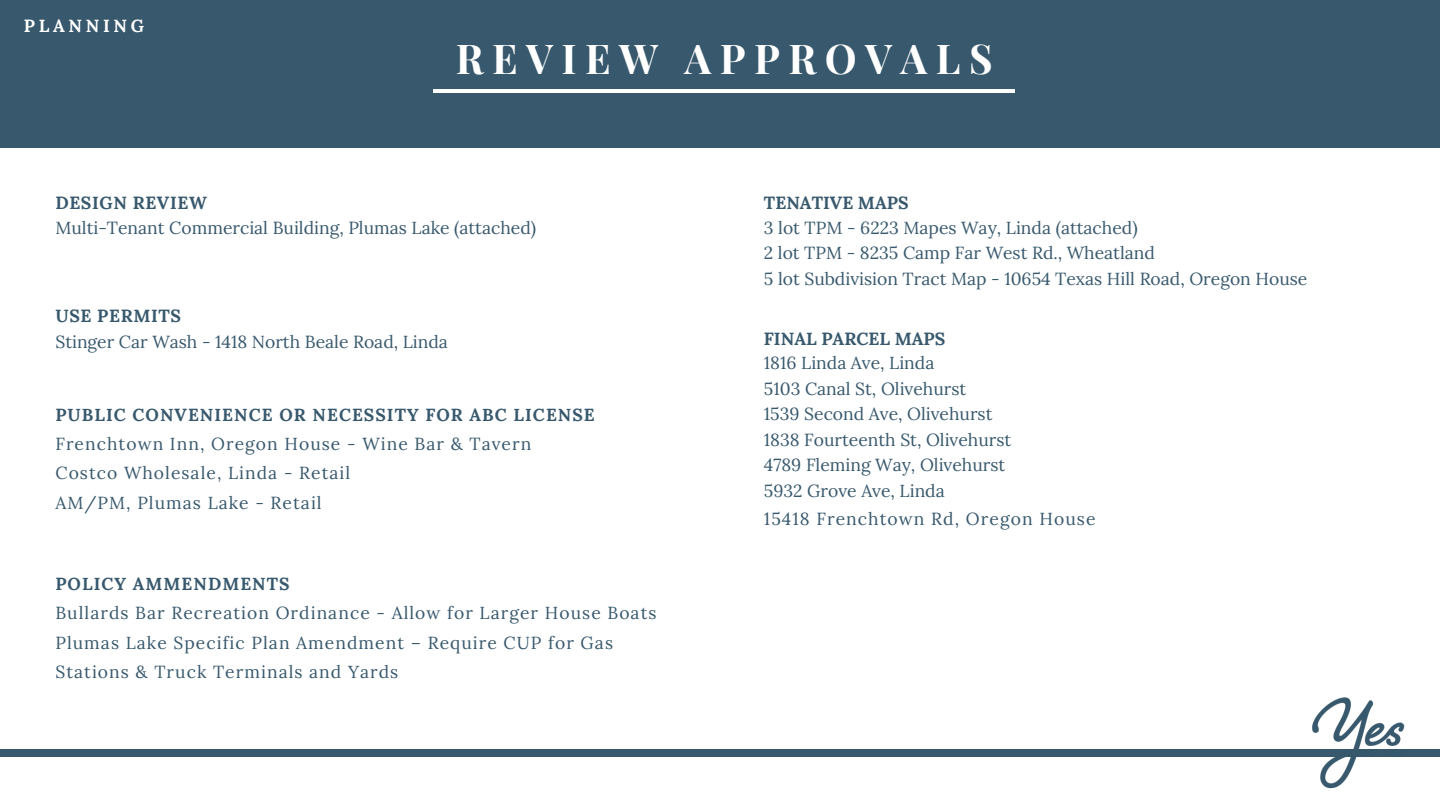
<style>
.page{position:relative;width:1440px;height:810px;background:#fff}
.page>*{position:absolute;margin:0;border:0;box-sizing:border-box;transform-origin:0 0}
.t1{font:700 40.3px "Playfair Display SC";letter-spacing:.21em;color:#fff}
.t2{font:700 17.6px "Lora";color:#38596d}
.t3{font:700 17.6px "Lora";letter-spacing:.035em;color:#38596d}
.t4{font:700 17.6px "Lora";letter-spacing:.21em;color:#fff}
.t5{font:17.5px "Lora";color:#38596d}
.t6{font:17.5px/29.2px "Lora";letter-spacing:.06em;color:#38596d}
.t7{font:700 17.5px "Lora";letter-spacing:.06em;color:#38596d}
</style>
<div class="page">
<div style="left:0;top:0;width:1440px;height:148px;background:#38596d"></div>
<hr style="left:433px;top:89px;width:582px;height:3px;background:#fff">
<div style="left:0;top:750px;width:1440px;height:7px;background:#38596d"></div>
<img style="left:1302px;top:697px;width:114px;height:92px">
<p class="t4" style="left:24px;top:14px;width:122px">PLANNING</p>
<p class="t1" style="left:456px;top:30px;width:538px">REVIEW APPROVALS</p>
<p class="t3" style="left:55px;top:191px;width:153px">DESIGN REVIEW</p>
<p class="t5" style="left:55px;top:217px;width:482px">Multi-Tenant Commercial Building, Plumas Lake (attached)</p>
<p class="t3" style="left:55px;top:305px;width:127px">USE PERMITS</p>
<p class="t5" style="left:55px;top:330px;width:394px">Stinger Car Wash - 1418 North Beale Road, Linda</p>
<p class="t7" style="left:55px;top:403px;width:541px">PUBLIC CONVENIENCE OR NECESSITY FOR ABC LICENSE</p>
<p class="t6" style="left:55px;top:429px;width:477px">Frenchtown Inn, Oregon House - Wine Bar &amp; Tavern</p>
<p class="t6" style="left:55px;top:458px;width:296px">Costco Wholesale, Linda - Retail</p>
<p class="t6" style="left:55px;top:488px;width:268px">AM/PM, Plumas Lake - Retail</p>
<p class="t7" style="left:55px;top:573px;width:236px">POLICY AMMENDMENTS</p>
<p class="t6" style="left:55px;top:598px;width:603px">Bullards Bar Recreation Ordinance - Allow for Larger House Boats</p>
<p class="t6" style="left:55px;top:628px;width:559px">Plumas Lake Specific Plan Amendment – Require CUP for Gas<br>Stations &amp; Truck Terminals and Yards</p>
<p class="t2" style="left:764px;top:191px;width:146px">TENATIVE MAPS</p>
<p class="t5" style="left:764px;top:216px;width:375px">3 lot TPM - 6223 Mapes Way, Linda (attached)</p>
<p class="t5" style="left:764px;top:241px;width:393px">2 lot TPM - 8235 Camp Far West Rd., Wheatland</p>
<p class="t5" style="left:764px;top:267px;width:545px">5 lot Subdivision Tract Map - 10654 Texas Hill Road, Oregon House</p>
<p class="t2" style="left:764px;top:327px;width:183px">FINAL PARCEL MAPS</p>
<p class="t5" style="left:764px;top:352px;width:172px">1816 Linda Ave, Linda</p>
<p class="t5" style="left:764px;top:377px;width:204px">5103 Canal St, Olivehurst</p>
<p class="t5" style="left:764px;top:403px;width:230px">1539 Second Ave, Olivehurst</p>
<p class="t5" style="left:764px;top:428px;width:249px">1838 Fourteenth St, Olivehurst</p>
<p class="t5" style="left:764px;top:454px;width:243px">4789 Fleming Way, Olivehurst</p>
<p class="t5" style="left:764px;top:479px;width:182px">5932 Grove Ave, Linda</p>
<p class="t6" style="left:764px;top:504px;width:333px">15418 Frenchtown Rd, Oregon House</p>
</div>
